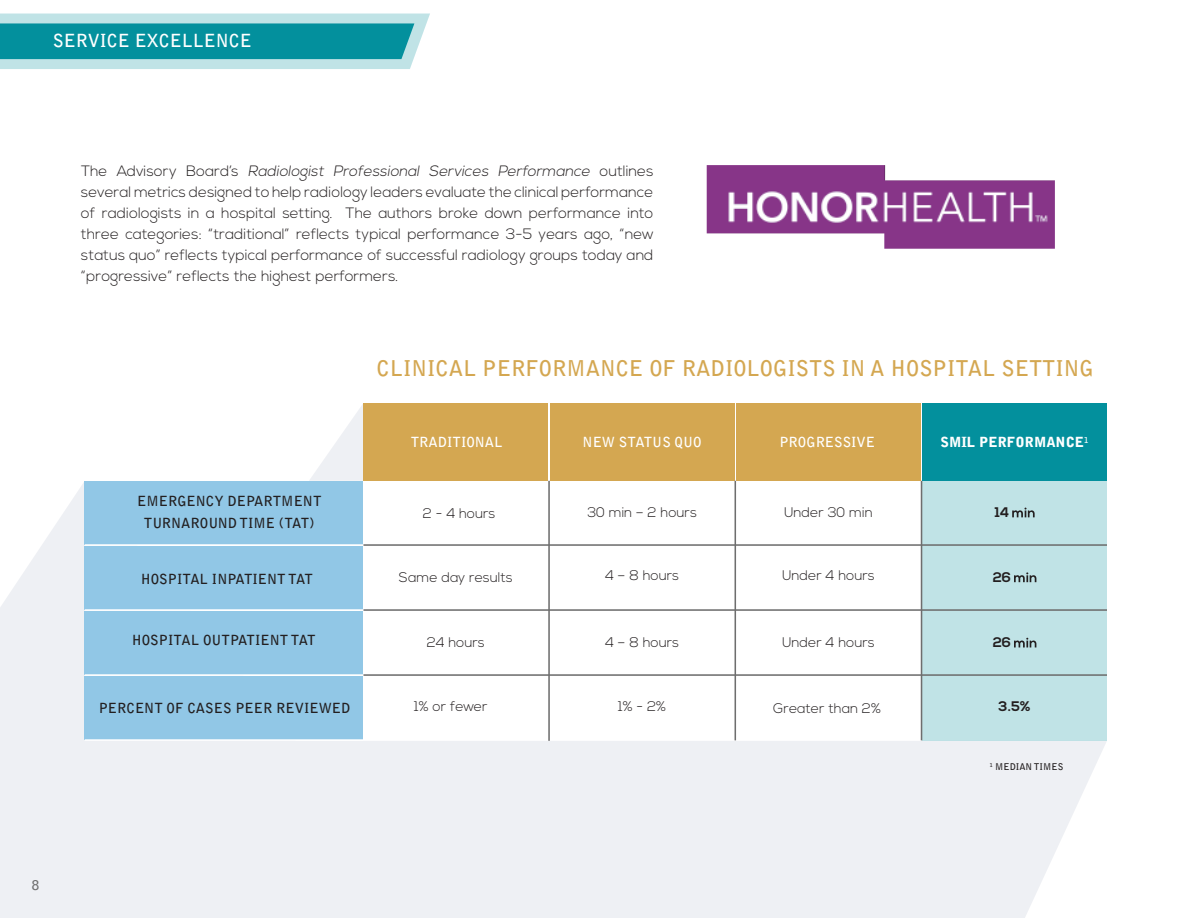
<style>
.page{position:relative;width:1188px;height:918px;background:#fff}
.page>*{position:absolute;margin:0;border:0;box-sizing:border-box;transform-origin:0 0}
.t1{font:700 21.6px "Bell Gothic Std";color:#d4a751}
.t2{font:700 18px "Bell Gothic Std";color:#fff}
.t3{font:300 15px/21px "Nexa";color:#231f20;text-align:justify}
.t4{font:300 13.95px "Nexa";color:#231f20}
.t5{font:700 13.95px/21.6px "Bell Gothic Std";color:#231f20;text-align:center}
.t6{font:700 13.95px "Bell Gothic Std";color:#fff}
.t7{font:900 13.95px "Bell Gothic Std";color:#fff}
.t8{font:700 13.95px "Nexa";color:#231f20}
.t9{font:700 13.35px "Bell Gothic Std";color:#6e6e6e}
.t10{font:700 9.3px "Bell Gothic Std";color:#231f20}
.s1{font-style:italic}
</style>
<div class="page">
<svg style="left:309px;top:403px;width:55px;height:78px"></svg>
<svg style="left:0;top:481px;width:1107px;height:437px;fill:#eef0f4"></svg>
<div style="left:922px;top:452px;width:185px;height:289px;background:#c0e3e6"></div>
<img style="left:707px;top:165px;width:348px;height:84px">
<div style="left:364px;top:403px;width:184px;height:78px;background:#d4a751"></div>
<div style="left:550px;top:403px;width:185px;height:78px;background:#d4a751"></div>
<div style="left:736px;top:403px;width:185px;height:78px;background:#d4a751"></div>
<div style="left:922px;top:403px;width:185px;height:78px;background:#03909d"></div>
<div style="left:85px;top:481px;width:278px;height:63px;background:#91c7e6"></div>
<div style="left:85px;top:546px;width:278px;height:63px;background:#91c7e6"></div>
<div style="left:85px;top:611px;width:278px;height:63px;background:#91c7e6"></div>
<div style="left:85px;top:676px;width:278px;height:63px;background:#91c7e6"></div>
<hr style="left:548px;top:481px;width:2px;height:260px;background:#6e6e6e">
<hr style="left:735px;top:481px;width:1px;height:259px;background:#6e6e6e">
<hr style="left:921px;top:481px;width:1px;height:259px;background:#6e6e6e">
<hr style="left:363px;top:544px;width:744px;height:2px;background:#6e6e6e">
<hr style="left:363px;top:609px;width:744px;height:2px;background:#6e6e6e">
<hr style="left:363px;top:674px;width:744px;height:2px;background:#6e6e6e">
<svg style="left:1012px;top:507px;width:23px;height:10px"></svg>
<svg style="left:1014px;top:572px;width:22px;height:10px"></svg>
<svg style="left:1014px;top:637px;width:22px;height:10px"></svg>
<hr style="left:85px;top:544px;width:278px;height:2px;background:#fff">
<hr style="left:85px;top:609px;width:278px;height:2px;background:#fff">
<hr style="left:85px;top:674px;width:278px;height:2px;background:#fff">
<hr style="left:85px;top:739px;width:278px;height:2px;background:#fff">
<svg style="left:0;top:13px;width:430px;height:56px;background:#4fb1ba"></svg>
<p class="t2" style="left:53px;top:30px;width:200px">SERVICE EXCELLENCE</p>
<p class="t3" style="left:81px;top:161px;width:574px">T h e Ad v i s o r y B o a rd ’s <span class="s1">Radiologist Professional Services Performance</span> o u t l i n e s several metrics designed to help radiology leaders evaluate the clinical performance of radiologists in a hospital setting. The authors broke down performance into three categories: “traditional” reflects typical performance 3-5 years ago, “new status quo” reflects typical performance of successful radiology groups today and “progressive” reflects the highest performers.</p>
<h1 class="t1" style="left:377px;top:355px;width:719px">CLINICAL PERFORMANCE OF RADIOLOGISTS IN A HOSPITAL SETTING</h1>
<p class="t6" style="left:411px;top:434px;width:93px">TRADITIONAL</p>
<p class="t6" style="left:583px;top:434px;width:121px">NEW STATUS QUO</p>
<p class="t6" style="left:779px;top:434px;width:97px">PROGRESSIVE</p>
<p class="t7" style="left:941px;top:434px;width:150px">SMIL PERFORMANCE<sup>1</sup></p>
<p class="t5" style="left:137px;top:491px;width:186px">EMERGENCY DEPARTMENT<br>TURNAROUND TIME (TAT)</p>
<p class="t4" style="left:423px;top:505px;width:74px">2 - 4 hours</p>
<p class="t4" style="left:587px;top:505px;width:111px">30 min – 2 hours</p>
<p class="t4" style="left:784px;top:505px;width:90px">Under 30 min</p>
<p class="t8" style="left:995px;top:505px;width:16px">14</p>
<p class="t5" style="left:141px;top:568px;width:174px">HOSPITAL INPATIENT TAT</p>
<p class="t4" style="left:399px;top:569px;width:115px">Same day results</p>
<p class="t4" style="left:605px;top:568px;width:75px">4 – 8 hours</p>
<p class="t4" style="left:782px;top:568px;width:94px">Under 4 hours</p>
<p class="t8" style="left:993px;top:569px;width:20px">26</p>
<p class="t5" style="left:132px;top:629px;width:185px">HOSPITAL OUTPATIENT TAT</p>
<p class="t4" style="left:427px;top:635px;width:59px">24 hours</p>
<p class="t4" style="left:605px;top:635px;width:75px">4 – 8 hours</p>
<p class="t4" style="left:782px;top:635px;width:94px">Under 4 hours</p>
<p class="t8" style="left:993px;top:635px;width:20px">26</p>
<p class="t5" style="left:99px;top:697px;width:253px">PERCENT OF CASES PEER REVIEWED</p>
<p class="t4" style="left:414px;top:698px;width:75px">1% or fewer</p>
<p class="t4" style="left:618px;top:699px;width:50px">1% - 2%</p>
<p class="t4" style="left:773px;top:700px;width:109px">Greater than 2%</p>
<p class="t8" style="left:999px;top:698px;width:33px">3.5%</p>
<p class="t10" style="left:990px;top:761px;width:75px"><sup>1</sup> MEDIAN TIMES</p>
<p class="t9" style="left:32px;top:877px;width:9px">8</p>
</div>
